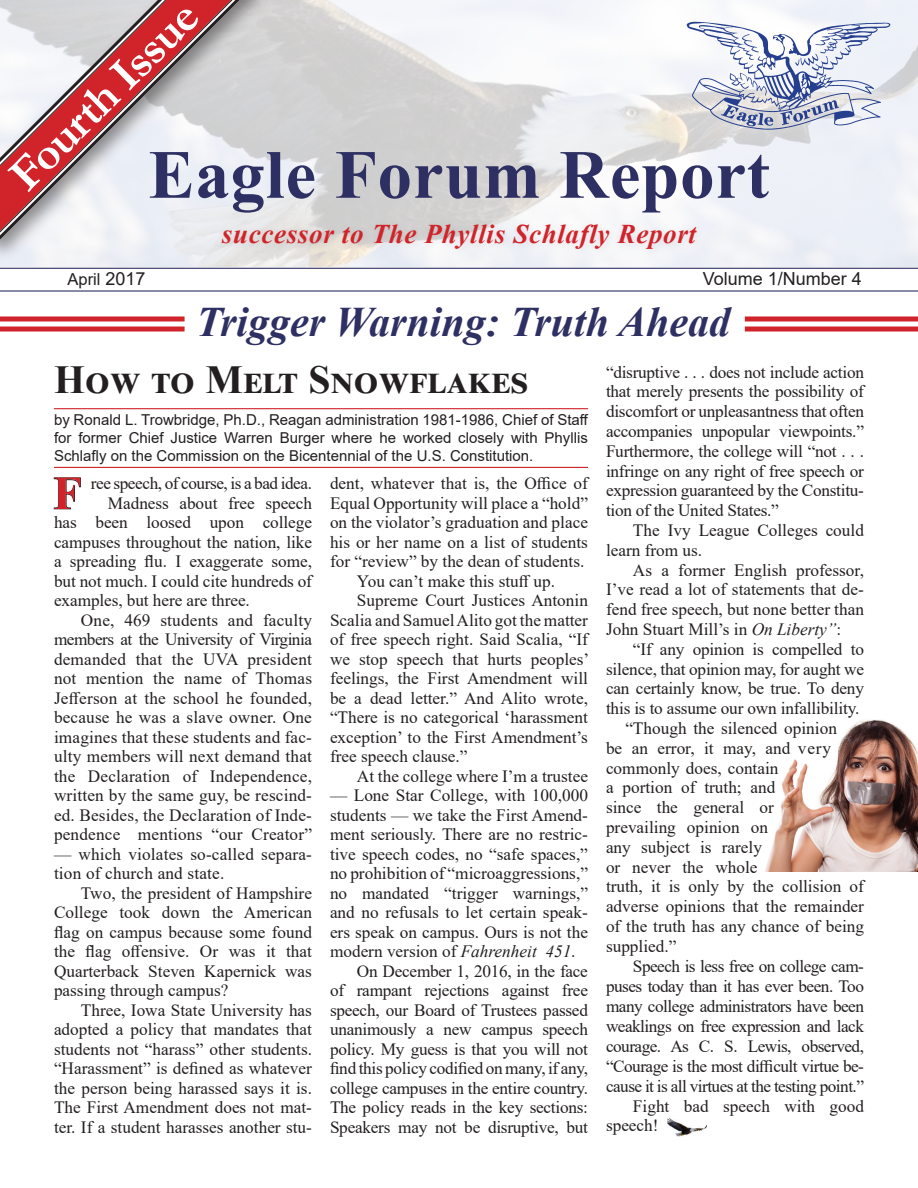
<style>
.page{position:relative;width:918px;height:1188px;background:#fff}
.page>*{position:absolute;margin:0;border:0;box-sizing:border-box;transform-origin:0 0}
.t1{font:700 69px "Times New Roman";letter-spacing:.01em;color:#2e3063}
.t2{font:700 48px "Garamond";color:#fff}
.t3{font:700 46.65px "Times New Roman";color:#d1232a}
.t4{font:italic 700 42px "Times New Roman";color:#2e3063}
.t5{font:700 39.75px "Times New Roman";letter-spacing:.01em;color:#231f20}
.t6{font:italic 700 27px "Times New Roman";letter-spacing:.025em;color:#d1232a}
.t7{font:18px "Arial";color:#231f20}
.t8{font:17.25px/19.5px "Times New Roman";color:#231f20;text-align:justify}
.t9{font:17.25px "Times New Roman";letter-spacing:-.03em;color:#231f20}
.t10{font:17.25px "Times New Roman";letter-spacing:-.025em;color:#231f20}
.t11{font:16.5px "Arial";color:#231f20}
.t12{font:15px/18px "Arial";color:#231f20;text-align:justify}
.s1{font-size:18px}
.s2{font-style:italic}
</style>
<div class="page">
<img style="left:765px;top:719px;width:153px;height:153px">
<div style="left:681px;top:16px;width:217px;height:123px;background:#fff;opacity:.5"></div>
<img style="left:686px;top:20px;width:207px;height:122px">
<hr style="left:0;top:268px;width:918px;height:1px;background:#2e3063">
<hr style="left:0;top:290px;width:918px;height:2px;background:#2e3063">
<div style="left:0;top:0;width:272px;height:264px;background:#231f20;opacity:.5"></div>
<svg style="left:0;top:0;width:254px;height:246px"></svg>
<svg style="left:0;top:0;width:245px;height:236px"></svg>
<div style="left:215px;top:217px;width:490px;height:41px;background:#231f20;opacity:.1"></div>
<svg style="left:0;top:321px;width:918px;height:6px"></svg>
<div style="left:0;top:316px;width:918px;height:5px;background:#d1232a"></div>
<div style="left:0;top:327px;width:918px;height:5px;background:#d1232a"></div>
<div style="left:185px;top:302px;width:559px;height:56px;background:#fff"></div>
<svg style="left:54px;top:477px;width:27px;height:33px"></svg>
<hr style="left:54px;top:408px;width:534px;height:1px;background:#d1232a">
<hr style="left:54px;top:467px;width:534px;height:1px;background:#d1232a">
<img style="left:667px;top:1118px;width:40px;height:19px">
<h2 class="t2" style="left:-6px;top:159px;width:248px;rotate:-45deg">Fourth Issue</h2>
<h1 class="t1" style="left:148px;top:125px;width:623px">Eagle Forum Report</h1>
<h3 class="t6" style="left:222px;top:215px;width:476px">successor to The Phyllis Schlafly Report</h3>
<p class="t11" style="left:68px;top:268px;width:80px">April <span class="s1">2017</span></p>
<p class="t7" style="left:703px;top:266px;width:161px">Volume 1/Number 4</p>
<h3 class="t4" style="left:196px;top:293px;width:536px">Trigger Warning: Truth Ahead</h3>
<h3 class="t5" style="left:54px;top:351px;width:476px">How to Melt Snowflakes</h3>
<p class="t12" style="left:54px;top:411px;width:536px">by Ronald L. Trowbridge, Ph.D., Reagan administration 1981-1986, Chief of Staff for former Chief Justice Warren Burger where he worked closely with Phyllis Schlafly on the Commission on the Bicentennial of the U.S. Constitution.</p>
<p class="t8" style="left:330px;top:473px;width:259px">dent, whatever that is, the Office of</p>
<p class="t8" style="left:330px;top:493px;width:260px">Equal Opportunity will place a “hold”</p>
<p class="t8" style="left:330px;top:512px;width:260px">on the violator’s graduation and place</p>
<p class="t8" style="left:330px;top:532px;width:260px">his or her name on a list of students</p>
<p class="t8" style="left:330px;top:551px;width:256px">for “review” by the dean of students.</p>
<p class="t8" style="left:357px;top:571px;width:200px">You can’t make this stuff up.</p>
<p class="t8" style="left:357px;top:590px;width:232px">Supreme Court Justices Antonin</p>
<p class="t8" style="left:330px;top:610px;width:260px">Scalia and Samuel Alito got the matter</p>
<p class="t8" style="left:330px;top:629px;width:260px">of free speech right. Said Scalia, “If</p>
<p class="t8" style="left:330px;top:649px;width:261px">we stop speech that hurts peoples’</p>
<p class="t8" style="left:330px;top:668px;width:260px">feelings, the First Amendment will</p>
<p class="t8" style="left:330px;top:688px;width:260px">be a dead letter.” And Alito wrote,</p>
<p class="t8" style="left:330px;top:707px;width:260px">“There is no categorical ‘harassment</p>
<p class="t8" style="left:330px;top:727px;width:259px">exception’ to the First Amendment’s</p>
<p class="t8" style="left:330px;top:746px;width:139px">free speech clause.”</p>
<p class="t8" style="left:357px;top:766px;width:233px">At the college where I’m a trustee</p>
<p class="t8" style="left:330px;top:785px;width:260px">— Lone Star College, with 100,000</p>
<p class="t8" style="left:330px;top:805px;width:260px">students — we take the First Amend-</p>
<p class="t8" style="left:330px;top:824px;width:260px">ment seriously. There are no restric-</p>
<p class="t8" style="left:330px;top:844px;width:259px">tive speech codes, no “safe spaces,”</p>
<p class="t8" style="left:330px;top:863px;width:260px">no prohibition of “microaggressions,”</p>
<p class="t8" style="left:330px;top:883px;width:260px">no mandated “trigger warnings,”</p>
<p class="t8" style="left:330px;top:902px;width:260px">and no refusals to let certain speak-</p>
<p class="t8" style="left:330px;top:922px;width:260px">ers speak on campus. Ours is not the</p>
<p class="t8" style="left:330px;top:941px;width:247px">modern version of <span class="s2">Fahrenheit 451</span>.</p>
<p class="t8" style="left:357px;top:961px;width:232px">On December 1, 2016, in the face</p>
<p class="t8" style="left:330px;top:980px;width:260px">of rampant rejections against free</p>
<p class="t8" style="left:330px;top:1000px;width:260px">speech, our Board of Trustees passed</p>
<p class="t8" style="left:330px;top:1019px;width:260px">unanimously a new campus speech</p>
<p class="t8" style="left:330px;top:1039px;width:260px">policy. My guess is that you will not</p>
<p class="t8" style="left:330px;top:1058px;width:260px">find this policy codified on many, if any,</p>
<p class="t8" style="left:330px;top:1078px;width:260px">college campuses in the entire country.</p>
<p class="t8" style="left:330px;top:1097px;width:260px">The policy reads in the key sections:</p>
<p class="t8" style="left:330px;top:1117px;width:260px">Speakers may not be disruptive, but</p>
<h3 class="t3" style="left:53px;top:460px;width:30px">F</h3>
<p class="t10" style="left:91px;top:471px;width:223px">ree speech, of course, is a bad idea.</p>
<p class="t8" style="left:108px;top:493px;width:206px">Madness about free speech</p>
<p class="t8" style="left:54px;top:512px;width:260px">has been loosed upon college</p>
<p class="t8" style="left:54px;top:532px;width:260px">campuses throughout the nation, like</p>
<p class="t8" style="left:54px;top:551px;width:260px">a spreading flu. I exaggerate some,</p>
<p class="t8" style="left:54px;top:571px;width:260px">but not much. I could cite hundreds of</p>
<p class="t8" style="left:54px;top:590px;width:197px">examples, but here are three.</p>
<p class="t8" style="left:81px;top:610px;width:232px">One, 469 students and faculty</p>
<p class="t9" style="left:54px;top:627px;width:260px">members at the University of Virginia</p>
<p class="t8" style="left:54px;top:649px;width:260px">demanded that the UVA president</p>
<p class="t8" style="left:54px;top:668px;width:260px">not mention the name of Thomas</p>
<p class="t8" style="left:54px;top:688px;width:260px">Jefferson at the school he founded,</p>
<p class="t8" style="left:54px;top:707px;width:259px">because he was a slave owner. One</p>
<p class="t8" style="left:54px;top:727px;width:260px">imagines that these students and fac-</p>
<p class="t8" style="left:54px;top:746px;width:260px">ulty members will next demand that</p>
<p class="t8" style="left:54px;top:766px;width:260px">the Declaration of Independence,</p>
<p class="t8" style="left:54px;top:785px;width:260px">written by the same guy, be rescind-</p>
<p class="t8" style="left:54px;top:805px;width:260px">ed. Besides, the Declaration of Inde-</p>
<p class="t8" style="left:54px;top:824px;width:260px">pendence mentions “our Creator”</p>
<p class="t8" style="left:54px;top:844px;width:260px">— which violates so-called separa&shy;tion of church and state.</p>
<p class="t8" style="left:54px;top:883px;width:260px;text-indent:27px">Two, the president of Hampshire College took down the American flag on campus because some found the flag offensive. Or was it that Quarterback Steven Kapernick was passing through campus?</p>
<p class="t8" style="left:54px;top:1000px;width:260px;text-indent:27px">Three, Iowa State University has adopted a policy that mandates that students not “harass” other students. “Harassment” is defined as whatever the person being harassed says it is.<br>The First Amendment does not mat&shy;ter. If a student harasses another stu-</p>
<p class="t8" style="left:606px;top:361px;width:260px">“disruptive . . . does not include action that merely presents the possibility of discomfort or unpleasantness that often accompanies unpopular viewpoints.” Furthermore, the college will “not . . . infringe on any right of free speech or expression guaranteed by the Constitu&shy;tion of the United States.”</p>
<p class="t8" style="left:606px;top:520px;width:260px;text-indent:27px">The Ivy League Colleges could learn from us.</p>
<p class="t8" style="left:606px;top:559px;width:260px;text-indent:27px">As a former English professor, I’ve read a lot of statements that de&shy;fend free speech, but none better than John Stuart Mill’s in <span class="s2">On Liberty”</span>:</p>
<p class="t8" style="left:633px;top:639px;width:233px">“If any opinion is compelled to</p>
<p class="t8" style="left:606px;top:659px;width:260px">silence, that opinion may, for aught we</p>
<p class="t8" style="left:606px;top:678px;width:260px">can certainly know, be true. To deny</p>
<p class="t8" style="left:606px;top:698px;width:255px">this is to assume our own infallibility.</p>
<p class="t8" style="left:625px;top:718px;width:213px">“Though the silenced opinion</p>
<p class="t8" style="left:606px;top:738px;width:226px">be an error, it may, and very</p>
<p class="t8" style="left:606px;top:758px;width:174px">commonly does, contain</p>
<p class="t8" style="left:606px;top:777px;width:171px">a portion of truth; and</p>
<p class="t8" style="left:606px;top:797px;width:169px">since the general or</p>
<p class="t8" style="left:606px;top:817px;width:163px">prevailing opinion on</p>
<p class="t8" style="left:606px;top:837px;width:158px">any subject is rarely</p>
<p class="t8" style="left:606px;top:857px;width:153px">or never the whole</p>
<p class="t8" style="left:606px;top:876px;width:260px">truth, it is only by the collision of</p>
<p class="t8" style="left:606px;top:896px;width:260px">adverse opinions that the remainder</p>
<p class="t8" style="left:606px;top:916px;width:260px">of the truth has any chance of being</p>
<p class="t8" style="left:606px;top:936px;width:72px">supplied.”</p>
<p class="t9" style="left:633px;top:954px;width:233px">Speech is less free on college cam-</p>
<p class="t9" style="left:606px;top:974px;width:260px">puses today than it has ever been. Too</p>
<p class="t9" style="left:606px;top:994px;width:260px">many college administrators have been</p>
<p class="t9" style="left:606px;top:1014px;width:260px">weaklings on free expression and lack</p>
<p class="t9" style="left:606px;top:1034px;width:260px">courage. As C. S. Lewis, observed,</p>
<p class="t9" style="left:606px;top:1054px;width:260px">“Courage is the most difficult virtue be-</p>
<p class="t9" style="left:606px;top:1074px;width:260px">cause it is all virtues at the testing point.”</p>
<p class="t8" style="left:633px;top:1095px;width:232px">Fight bad speech with good</p>
<p class="t8" style="left:606px;top:1115px;width:54px">speech!</p>
</div>
